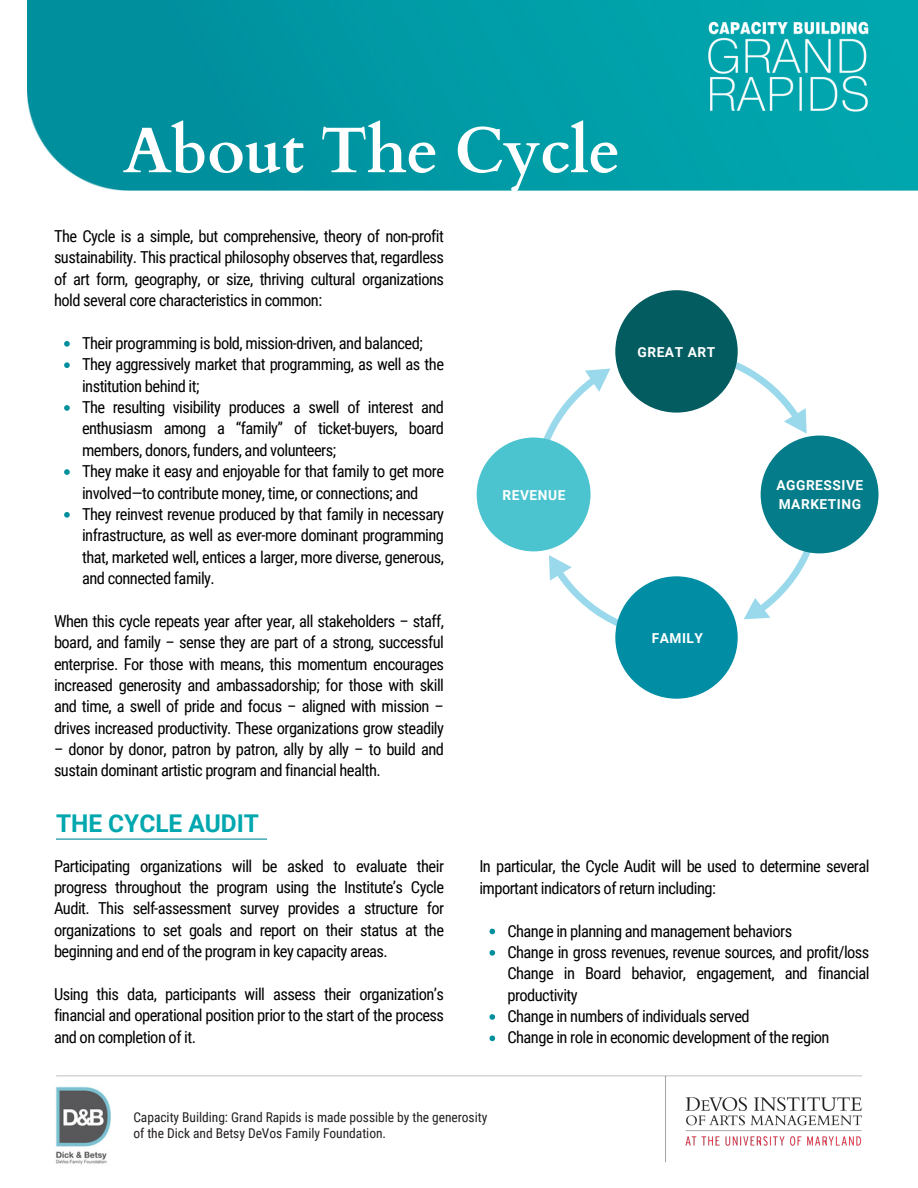
<style>
.page{position:relative;width:918px;height:1188px;background:#fff}
.page>*{position:absolute;margin:0;border:0;box-sizing:border-box;transform-origin:0 0}
.t1{font:700 64.5px "Cardo";letter-spacing:-.01em;color:#fff}
.t2{font:700 24.45px "Roboto";color:#00a7ae}
.t3{font:16.5px/21.3px "Roboto Condensed";letter-spacing:-.035em;color:#000;text-align:justify}
.t4{font:700 13.8px/19.2px "Roboto";letter-spacing:.04em;color:#fff}
.t5{font:13.5px/15.8px "Roboto Condensed";letter-spacing:-.005em;color:#231f20}
</style>
<div class="page">
<img style="left:27px;top:0;width:891px;height:190px">
<img style="left:56px;top:1075px;width:806px;height:90px">
<img style="left:709px;top:22px;width:160px;height:90px">
<svg style="left:668px;top:359px;width:139px;height:75px"></svg>
<svg style="left:549px;top:555px;width:142px;height:75px"></svg>
<svg style="left:744px;top:463px;width:80px;height:156px"></svg>
<svg style="left:532px;top:369px;width:78px;height:156px"></svg>
<div style="left:615px;top:290px;width:123px;height:123px;background:#035c60;border-radius:50%"></div>
<div style="left:761px;top:436px;width:118px;height:117px;background:#047c89;border-radius:50%"></div>
<div style="left:615px;top:576px;width:123px;height:123px;background:#018ea5;border-radius:50%"></div>
<div style="left:477px;top:438px;width:114px;height:113px;background:#4bc4d0;border-radius:50%"></div>
<svg style="left:64px;top:341px;width:6px;height:6px"></svg>
<svg style="left:64px;top:362px;width:6px;height:6px"></svg>
<svg style="left:64px;top:405px;width:6px;height:6px"></svg>
<svg style="left:64px;top:469px;width:6px;height:6px"></svg>
<svg style="left:64px;top:512px;width:6px;height:6px"></svg>
<hr style="left:56px;top:839px;width:211px;height:1px;background:#008f9d">
<svg style="left:490px;top:929px;width:5px;height:5px"></svg>
<svg style="left:490px;top:950px;width:5px;height:6px"></svg>
<svg style="left:490px;top:1014px;width:5px;height:6px"></svg>
<svg style="left:490px;top:1036px;width:5px;height:5px"></svg>
<h3 class="t1" style="left:123px;top:108px;width:499px">About The Cycle</h3>
<h4 class="t3" style="left:54px;top:226px;width:392px">The Cycle is a simple, but comprehensive, theory of non-profit sustainability. This practical philosophy observes that, regardless of art form, geography, or size, thriving cultural organizations hold several core characteristics in common:</h4>
<h4 class="t3" style="left:82px;top:333px;width:342px">Their programming is bold, mission-driven, and balanced;</h4>
<h4 class="t3" style="left:82px;top:354px;width:364px">They aggressively market that programming, as well as the institution behind it;</h4>
<h4 class="t3" style="left:82px;top:397px;width:364px">The resulting visibility produces a swell of interest and enthusiasm among a “family” of ticket-buyers, board members, donors, funders, and volunteers;</h4>
<h2 class="t3" style="left:82px;top:461px;width:364px">They make it easy and enjoyable for that family to get more involved—to contribute money, time, or connections; and</h2>
<h3 class="t3" style="left:82px;top:504px;width:364px">They reinvest revenue produced by that family in necessary infrastructure, as well as ever-more dominant programming that, marketed well, entices a larger, more diverse, generous, and connected family.</h3>
<h3 class="t3" style="left:54px;top:610px;width:392px">When this cycle repeats year after year, all stakeholders – staff, board, and family – sense they are part of a strong, successful enterprise. For those with means, this momentum encourages increased generosity and ambassadorship; for those with skill and time, a swell of pride and focus – aligned with mission – drives increased productivity. These organizations grow steadily</h3>
<h3 class="t3" style="left:54px;top:739px;width:392px">– donor by donor, patron by patron, ally by ally – to build and sustain dominant artistic program and financial health.</h3>
<h3 class="t2" style="left:56px;top:810px;width:205px">THE CYCLE AUDIT</h3>
<p class="t3" style="left:54px;top:855px;width:392px">Participating organizations will be asked to evaluate their progress throughout the program using the Institute’s Cycle Audit. This self-assessment survey provides a structure for organizations to set goals and report on their status at the beginning and end of the program in key capacity areas.</p>
<p class="t3" style="left:54px;top:984px;width:392px">Using this data, participants will assess their organization’s financial and operational position prior to the start of the process and on completion of it.</p>
<p class="t4" style="left:638px;top:343px;width:79px">GREAT ART</p>
<p class="t4" style="left:776px;top:475px;width:88px">AGGRESSIVE<br>MARKETING</p>
<p class="t4" style="left:503px;top:485px;width:64px">REVENUE</p>
<p class="t4" style="left:652px;top:629px;width:53px">FAMILY</p>
<p class="t3" style="left:479px;top:856px;width:392px">In particular, the Cycle Audit will be used to determine several important indicators of return including:</p>
<p class="t3" style="left:507px;top:920px;width:286px">Change in planning and management behaviors</p>
<p class="t3" style="left:507px;top:942px;width:364px">Change in gross revenues, revenue sources, and profit/loss Change in Board behavior, engagement, and financial productivity</p>
<p class="t3" style="left:507px;top:1006px;width:244px">Change in numbers of individuals served</p>
<p class="t3" style="left:507px;top:1027px;width:324px">Change in role in economic development of the region</p>
<p class="t5" style="left:133px;top:1110px;width:356px">Capacity Building: Grand Rapids is made possible by the generosity of the Dick and Betsy DeVos Family Foundation.</p>
</div>
